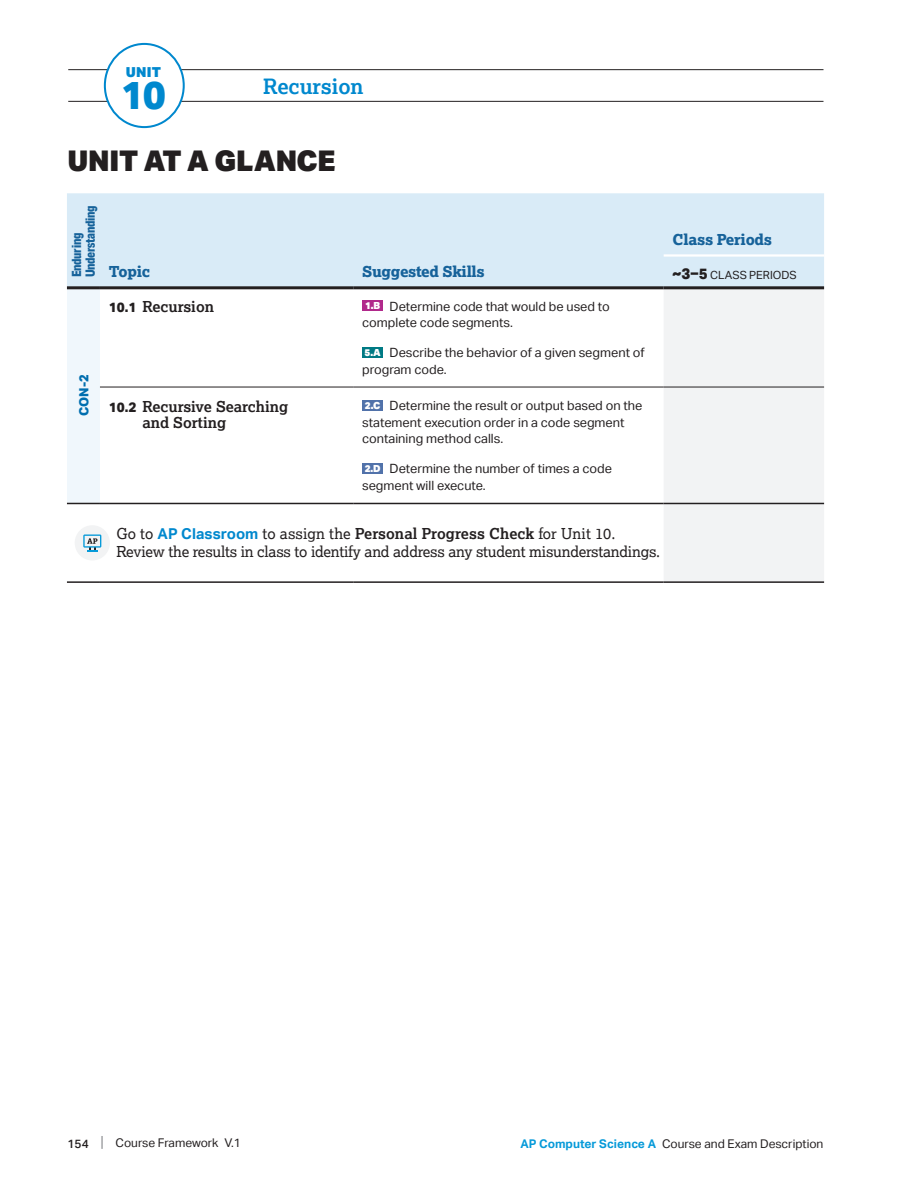
<style>
.page{position:relative;width:918px;height:1188px;background:#fff}
.page>*{position:absolute;margin:0;border:0;box-sizing:border-box;transform-origin:0 0}
.t1{font:800 39.3px "Aktiv Grotesk";color:#0088ce}
.t2{font:900 28.5px "Aktiv Grotesk";letter-spacing:-.01em;color:#231f20}
.t3{font:700 21px "Lexia";color:#0088ce}
.t4{font:15px/18px "Lexia";letter-spacing:-.015em;color:#231f20}
.t5{font:700 15px/16.5px "Lexia";color:#231f20}
.t6{font:800 15px "Lexia";letter-spacing:-.02em;color:#16629a}
.t7{font:900 13.8px "Aktiv Grotesk";color:#0088ce}
.t8{font:12.75px/16.5px "Aktiv Grotesk";color:#231f20}
.t9{font:800 12.75px/13.5px "Aktiv Grotesk Cd";letter-spacing:-.02em;color:#16629a}
.t10{font:800 12.75px "Aktiv Grotesk";color:#006eaf}
.t11{font:12px "Aktiv Grotesk";color:#231f20}
.t12{font:11.25px "Aktiv Grotesk";letter-spacing:.005em;color:#231f20}
.s1{font-family:"Aktiv Grotesk";font-weight:800;font-size:13.5px}
.s2{font-weight:900;font-size:9.75px;color:#fff}
.s3{font-family:"Aktiv Grotesk";font-weight:700;color:#0088ce}
.s4{font-weight:700}
.s5{font-weight:800;font-size:15px}
.s6{font-weight:500}
.s7{font-size:15px;color:#808285}
.s8{font-weight:700;color:#069ad9}
</style>
<div class="page">
<hr style="left:68px;top:69px;width:756px;height:1px;background:#231f20">
<hr style="left:68px;top:101px;width:756px;height:1px;background:#231f20">
<div style="left:105px;top:44px;width:79px;height:83px;background:#fff;border-radius:50%"></div>
<div style="left:104px;top:43px;width:81px;height:85px;border:2px solid #0088ce;border-radius:50%"></div>
<div style="left:67px;top:193px;width:757px;height:93px;background:#d9ebf7"></div>
<div style="left:67px;top:288px;width:33px;height:215px;background:#f0f7fc"></div>
<div style="left:664px;top:289px;width:160px;height:292px;background:#f2f3f4"></div>
<hr style="left:67px;top:286px;width:33px;height:3px;background:#231f20">
<hr style="left:100px;top:286px;width:253px;height:3px;background:#231f20">
<hr style="left:353px;top:286px;width:311px;height:3px;background:#231f20">
<hr style="left:100px;top:387px;width:253px;height:1px;background:#231f20">
<hr style="left:353px;top:387px;width:311px;height:1px;background:#231f20">
<hr style="left:664px;top:387px;width:160px;height:1px;background:#231f20">
<hr style="left:664px;top:254px;width:160px;height:3px;background:#fff">
<hr style="left:664px;top:286px;width:160px;height:3px;background:#231f20">
<hr style="left:67px;top:503px;width:33px;height:1px;background:#231f20">
<hr style="left:100px;top:503px;width:253px;height:1px;background:#231f20">
<hr style="left:353px;top:503px;width:311px;height:1px;background:#231f20">
<hr style="left:664px;top:503px;width:160px;height:1px;background:#231f20">
<hr style="left:67px;top:581px;width:33px;height:2px;background:#231f20">
<hr style="left:100px;top:581px;width:253px;height:2px;background:#231f20">
<hr style="left:353px;top:581px;width:311px;height:2px;background:#231f20">
<hr style="left:664px;top:581px;width:160px;height:2px;background:#231f20">
<div style="left:362px;top:301px;width:21px;height:10px;background:#b1298b"></div>
<div style="left:362px;top:347px;width:21px;height:11px;background:#007a84"></div>
<div style="left:362px;top:401px;width:21px;height:10px;background:#5172aa"></div>
<div style="left:362px;top:464px;width:21px;height:10px;background:#5172aa"></div>
<svg style="left:75px;top:526px;width:35px;height:34px"></svg>
<p class="t7" style="left:126px;top:63px;width:37px">UNIT</p>
<h1 class="t1" style="left:121px;top:70px;width:47px">10</h1>
<h3 class="t3" style="left:263px;top:73px;width:102px">Recursion</h3>
<h2 class="t2" style="left:68px;top:143px;width:270px">UNIT AT A GLANCE</h2>
<p class="t9" style="left:70px;top:277px;width:74px;rotate:-90deg">Enduring<br>Understanding</p>
<p class="t10" style="left:76px;top:416px;width:43px;rotate:-90deg">CON-2</p>
<p class="t6" style="left:109px;top:262px;width:43px">Topic</p>
<p class="t6" style="left:362px;top:262px;width:124px">Suggested Skills</p>
<p class="t5" style="left:109px;top:298px;width:107px"><span class="s1">10.1</span> Recursion</p>
<p class="t8" style="left:362px;top:298px;width:249px"><span class="s2">1.B</span> Determine code that would be used to complete code segments.</p>
<p class="t8" style="left:362px;top:344px;width:284px"><span class="s2">5.A</span> Describe the behavior of a given segment of program code.</p>
<p class="t5" style="left:142px;top:398px;width:147px;text-indent:-33px"><span class="s1">10.2</span> Recursive Searching and Sorting</p>
<p class="t8" style="left:362px;top:398px;width:282px"><span class="s2">2.C</span> Determine the result or output based on the statement execution order in a code segment containing method calls.</p>
<p class="t8" style="left:362px;top:461px;width:251px"><span class="s2">2.D</span> Determine the number of times a code segment will execute.</p>
<p class="t4" style="left:116px;top:525px;width:545px">Go to <span class="s3">AP Classroom</span> to assign the <span class="s4">Personal Progress Check</span> for Unit 10.<br>Review the results in class to identify and address any student misunderstandings.</p>
<p class="t6" style="left:673px;top:230px;width:101px">Class Periods</p>
<p class="t12" style="left:673px;top:268px;width:126px"><span class="s5">~3–5</span> CLASS PERIODS</p>
<p class="t11" style="left:68px;top:1136px;width:175px"><span class="s6">154</span> <span class="s7">|</span> Course Framework V.1</p>
<p class="t11" style="left:520px;top:1136px;width:305px"><span class="s8">AP Computer Science A</span> Course and Exam Description</p>
</div>
